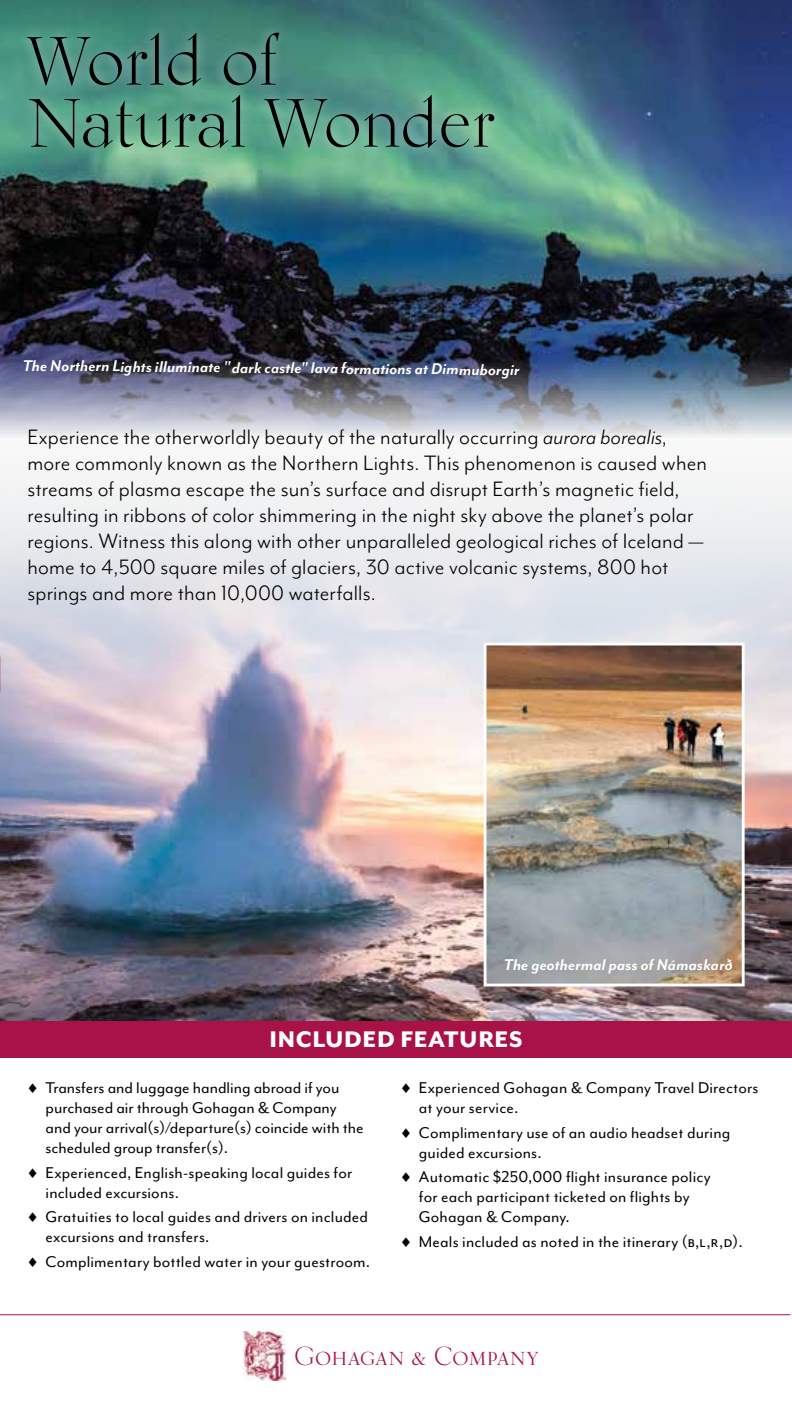
<style>
.page{position:relative;width:792px;height:1404px;background:#fff}
.page>*{position:absolute;margin:0;border:0;box-sizing:border-box;transform-origin:0 0}
.t1{font:68px/62px "Kumlien Pro";letter-spacing:-.005em;color:#000}
.t2{font:800 26px "Mr Eaves Mod OT";letter-spacing:.025em;color:#fff}
.t3{font:26px "Kumlien Pro";letter-spacing:.005em;color:#a81246}
.t4{font:24px/26px "Mr Eaves Mod OT";letter-spacing:.005em;color:#000}
.t5{font:18px/20px "Mr Eaves Mod OT";letter-spacing:.01em;color:#000}
.t6{font:italic 700 18px "Mr Eaves Mod OT";letter-spacing:.005em;color:#fff}
.s1{font-style:italic}
</style>
<div class="page">
<img style="left:0;top:476px;width:792px;height:545px">
<div style="left:0;top:1021px;width:792px;height:36px;background:#a81246"></div>
<hr style="left:0;top:1314px;width:791px;height:1px;background:#a81246">
<img style="left:244px;top:1331px;width:42px;height:50px">
<img style="left:482px;top:641px;width:264px;height:347px">
<div style="left:503px;top:957px;width:237px;height:24px;background:#000;opacity:.06"></div>
<img style="left:0;top:0;width:792px;height:438px">
<div style="left:21px;top:358px;width:506px;height:28px;background:#000;opacity:.06"></div>
<div style="left:17px;top:21px;width:489px;height:139px;background:#fff;opacity:.55"></div>
<h1 class="t1" style="left:27px;top:29px;width:470px">World of<br>Natural Wonder</h1>
<p class="t6" style="left:23px;top:358px;width:498px">The Northern Lights illuminate "dark castle" lava formations at Dimmuborgir</p>
<p class="t4" style="left:27px;top:424px;width:681px">Experience the otherworldly beauty of the naturally occurring <span class="s1">aurora borealis</span>, more commonly known as the Northern Lights. This phenomenon is caused when streams of plasma escape the sun’s surface and disrupt Earth’s magnetic field, resulting in ribbons of color shimmering in the night sky above the planet’s polar regions. Witness this along with other unparalleled geological riches of Iceland — home to 4,500 square miles of glaciers, 30 active volcanic systems, 800 hot springs and more than 10,000 waterfalls.</p>
<p class="t6" style="left:504px;top:955px;width:230px">The geothermal pass of Námaskarð</p>
<h2 class="t2" style="left:270px;top:1024px;width:254px">INCLUDED FEATURES</h2>
<p class="t5" style="left:46px;top:1078px;width:320px;text-indent:-18px">♦ Transfers and luggage handling abroad if you purchased air through Gohagan &amp; Company and your arrival(s)/departure(s) coincide with the scheduled group transfer(s).</p>
<p class="t5" style="left:46px;top:1162px;width:308px;text-indent:-18px">♦ Experienced, English-speaking local guides for included excursions.</p>
<p class="t5" style="left:46px;top:1207px;width:324px;text-indent:-18px">♦ Gratuities to local guides and drivers on included excursions and transfers.</p>
<p class="t5" style="left:28px;top:1252px;width:344px">♦ Complimentary bottled water in your guestroom.</p>
<p class="t5" style="left:419px;top:1078px;width:341px;text-indent:-18px">♦ Experienced Gohagan &amp; Company Travel Directors at your service.</p>
<p class="t5" style="left:419px;top:1122px;width:313px;text-indent:-18px">♦ Complimentary use of an audio headset during guided excursions.</p>
<p class="t5" style="left:419px;top:1167px;width:293px;text-indent:-18px">♦ Automatic $250,000 flight insurance policy for each participant ticketed on flights by<br>Gohagan &amp; Company.</p>
<p class="t5" style="left:401px;top:1232px;width:343px">♦ Meals included as noted in the itinerary (b,l,r,d).</p>
<h2 class="t3" style="left:294px;top:1340px;width:246px">Gohagan &amp; Company</h2>
</div>
